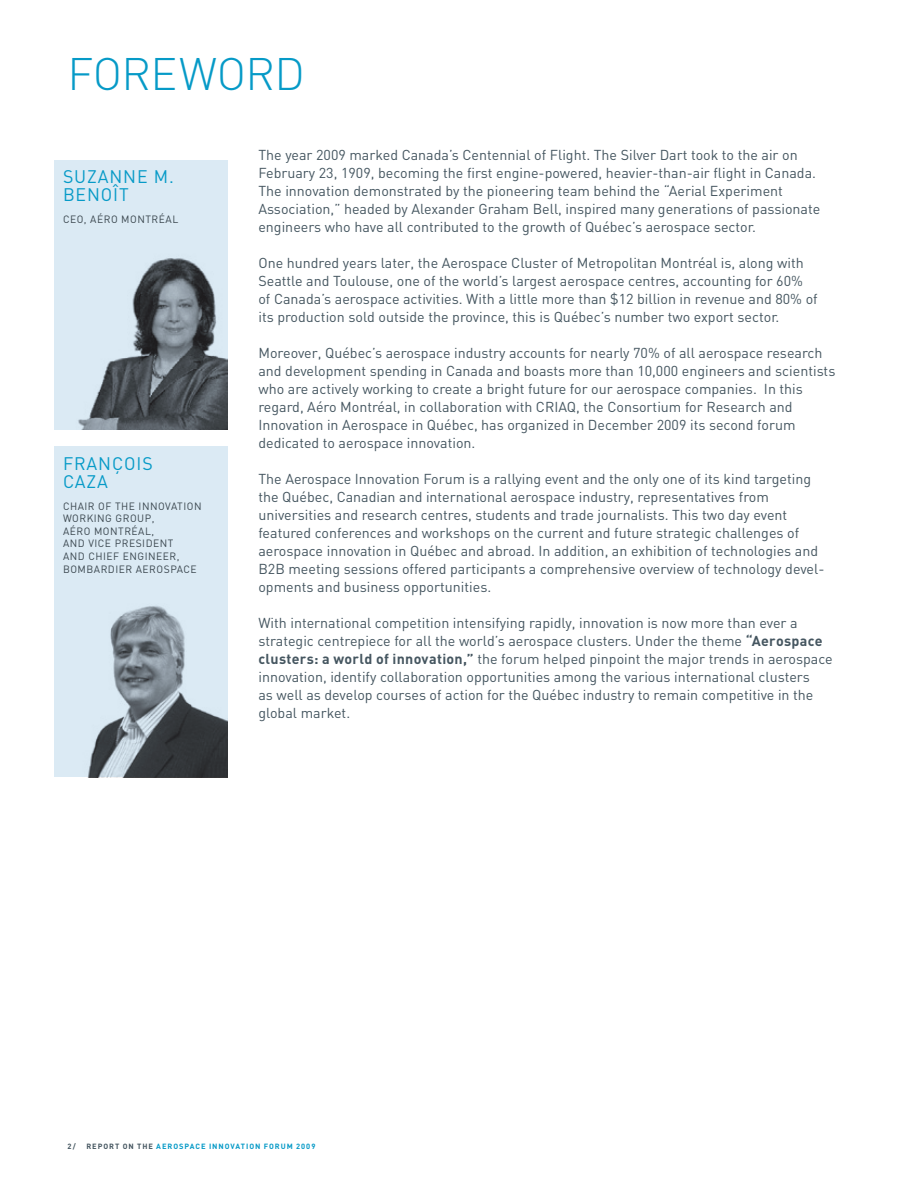
<style>
.page{position:relative;width:918px;height:1188px;background:#fff}
.page>*{position:absolute;margin:0;border:0;box-sizing:border-box;transform-origin:0 0}
.t1{font:300 45px "DIN";letter-spacing:-.015em;color:#069ac7}
.t2{font:18px/18px "DIN";letter-spacing:.05em;color:#069ac7}
.t3{font:14.25px/18px "DIN";color:#455660}
.t4{font:10.5px/12.6px "DIN";letter-spacing:.05em;color:#3a464e}
.t5{font:700 7.5px "DIN";letter-spacing:.125em;color:#069ac7}
.t6{font:700 7.5px "DIN";color:#455660}
.s1{font-weight:700}
.s2{color:#455660}
</style>
<div class="page">
<div style="left:54px;top:446px;width:173px;height:331px;background:#dbeaf4"></div>
<img style="left:88px;top:606px;width:139px;height:171px">
<div style="left:54px;top:160px;width:173px;height:270px;background:#dbeaf4"></div>
<img style="left:78px;top:258px;width:149px;height:172px">
<h1 class="t1" style="left:68px;top:46px;width:239px">FOREWORD</h1>
<p class="t2" style="left:63px;top:168px;width:112px">SUZANNE M.<br>BENOÎT</p>
<p class="t4" style="left:63px;top:213px;width:117px">CEO, AÉRO MONTRÉAL</p>
<p class="t2" style="left:63px;top:454px;width:91px">FRANÇOIS<br>CAZA</p>
<p class="t4" style="left:63px;top:499px;width:140px">CHAIR OF THE INNOVATION<br>WORKING GROUP,<br>AÉRO MONTRÉAL,<br>AND VICE PRESIDENT<br>AND CHIEF ENGINEER,<br>BOMBARDIER AEROSPACE</p>
<p class="t3" style="left:258px;top:146px;width:563px">The year 2009 marked Canada’s Centennial of Flight. The Silver Dart took to the air on February 23, 1909, becoming the first engine-powered, heavier-than-air flight in Canada.<br>The innovation demonstrated by the pioneering team behind the “Aerial Experiment Association,” headed by Alexander Graham Bell, inspired many generations of passionate engineers who have all contributed to the growth of Québec’s aerospace sector.</p>
<p class="t3" style="left:258px;top:254px;width:561px">One hundred years later, the Aerospace Cluster of Metropolitan Montréal is, along with Seattle and Toulouse, one of the world’s largest aerospace centres, accounting for 60% of Canada’s aerospace activities. With a little more than $12 billion in revenue and 80% of its production sold outside the province, this is Québec’s number two export sector.</p>
<p class="t3" style="left:258px;top:344px;width:578px">Moreover, Québec’s aerospace industry accounts for nearly 70% of all aerospace research and development spending in Canada and boasts more than 10,000 engineers and scientists who are actively working to create a bright future for our aerospace companies. In this regard, Aéro Montréal, in collaboration with CRIAQ, the Consortium for Research and Innovation in Aerospace in Québec, has organized in December 2009 its second forum dedicated to aerospace innovation.</p>
<p class="t3" style="left:258px;top:470px;width:568px">The Aerospace Innovation Forum is a rallying event and the only one of its kind targeting the Québec, Canadian and international aerospace industry, representatives from universities and research centres, students and trade journalists. This two day event featured conferences and workshops on the current and future strategic challenges of aerospace innovation in Québec and abroad. In addition, an exhibition of technologies and B2B meeting sessions offered participants a comprehensive overview of technology devel&shy;opments and business opportunities.</p>
<p class="t3" style="left:258px;top:614px;width:576px">With international competition intensifying rapidly, innovation is now more than ever a strategic centrepiece for all the world’s aerospace clusters. Under the theme <span class="s1">“Aerospace clusters: a world of innovation,”</span> the forum helped pinpoint the major trends in aerospace innovation, identify collaboration opportunities among the various international clusters<br>as well as develop courses of action for the Québec industry to remain competitive in the global market.</p>
<p class="t6" style="left:68px;top:1142px;width:10px">2/</p>
<p class="t5" style="left:86px;top:1142px;width:231px"><span class="s2">REPORT ON THE</span> AEROSPACE INNOVATION FORUM 2009</p>
</div>
